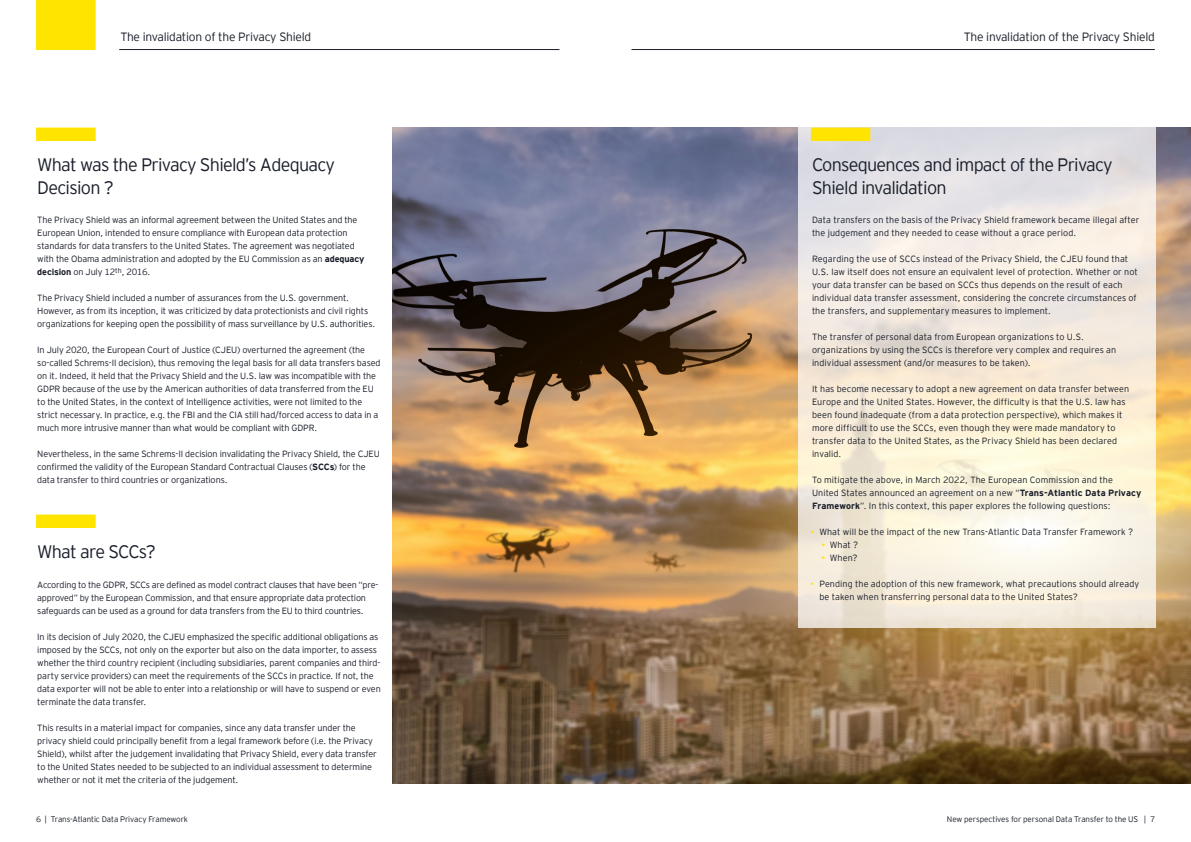
<style>
.page{position:relative;width:1191px;height:842px;background:#fff}
.page>*{position:absolute;margin:0;border:0;box-sizing:border-box;transform-origin:0 0}
.t1{font:300 18px/23.4px "EY Interstate";letter-spacing:-.04em;color:#181d29}
.t2{font:300 12px "EY Interstate";letter-spacing:-.02em;color:#181d29}
.t3{font:300 9px/13px "EY Interstate";letter-spacing:-.01em;color:#181d29}
.t4{font:300 9px/13px "EY Interstate";letter-spacing:.01em;color:#181d29}
.t5{font:300 8px "EY Interstate";letter-spacing:-.01em;color:#181d29}
.s1{font-weight:700}
.s2{color:#ffe400}
</style>
<div class="page">
<img style="left:393px;top:128px;width:798px;height:655px">
<svg style="left:798px;top:128px;width:357px;height:500px;background:#f1eade"></svg>
<hr style="left:631px;top:49px;width:523px;height:1px;background:#181d29">
<div style="left:37px;top:0;width:58px;height:49px;background:#ffe400"></div>
<div style="left:36px;top:0;width:60px;height:50px;border:1px solid #ffe400"></div>
<hr style="left:119px;top:49px;width:440px;height:1px;background:#181d29">
<div style="left:36px;top:128px;width:60px;height:13px;background:#ffe400"></div>
<div style="left:36px;top:514px;width:60px;height:14px;background:#ffe400;border:1px solid #ffe400"></div>
<div style="left:811px;top:128px;width:59px;height:13px;background:#ffe400"></div>
<h2 class="t2" style="left:120px;top:29px;width:192px">The invalidation of the Privacy Shield</h2>
<h2 class="t2" style="left:964px;top:29px;width:192px">The invalidation of the Privacy Shield</h2>
<h1 class="t1" style="left:37px;top:152px;width:299px">What was the Privacy Shield’s Adequacy<br>Decision ?</h1>
<p class="t3" style="left:37px;top:212px;width:329px">The Privacy Shield was an informal agreement between the United States and the European Union, intended to ensure compliance with European data protection standards for data transfers to the United States. The agreement was negotiated with the Obama administration and adopted by the EU Commission as an <span class="s1">adequacy decision</span> on July 12<sup>th</sup>, 2016.</p>
<p class="t3" style="left:37px;top:290px;width:339px">The Privacy Shield included a number of assurances from the U.S. government.<br>However, as from its inception, it was criticized by data protectionists and civil rights organizations for keeping open the possibility of mass surveillance by U.S. authorities.</p>
<p class="t3" style="left:37px;top:342px;width:345px">In July 2020, the European Court of Justice (CJEU) overturned the agreement (the so-called Schrems-II decision), thus removing the legal basis for all data transfers based on it. Indeed, it held that the Privacy Shield and the U.S. law was incompatible with the GDPR because of the use by the American authorities of data transferred from the EU to the United States, in the context of Intelligence activities, were not limited to the strict necessary. In practice, e.g. the FBI and the CIA still had/forced access to data in a much more intrusive manner than what would be compliant with GDPR.</p>
<p class="t3" style="left:37px;top:446px;width:344px">Nevertheless, in the same Schrems-II decision invalidating the Privacy Shield, the CJEU confirmed the validity of the European Standard Contractual Clauses (<span class="s1">SCCs</span>) for the data transfer to third countries or organizations.</p>
<h1 class="t1" style="left:37px;top:539px;width:120px">What are SCCs?</h1>
<p class="t3" style="left:37px;top:577px;width:343px">According to the GDPR, SCCs are defined as model contract clauses that have been “pre&shy;approved” by the European Commission, and that ensure appropriate data protection safeguards can be used as a ground for data transfers from the EU to third countries.</p>
<p class="t3" style="left:37px;top:629px;width:345px">In its decision of July 2020, the CJEU emphasized the specific additional obligations as imposed by the SCCs, not only on the exporter but also on the data importer, to assess whether the third country recipient (including subsidiaries, parent companies and third&shy;party service providers) can meet the requirements of the SCCs in practice. If not, the data exporter will not be able to enter into a relationship or will have to suspend or even terminate the data transfer.</p>
<p class="t3" style="left:37px;top:720px;width:341px">This results in a material impact for companies, since any data transfer under the privacy shield could principally benefit from a legal framework before (i.e. the Privacy Shield), whilst after the judgement invalidating that Privacy Shield, every data transfer to the United States needed to be subjected to an individual assessment to determine whether or not it met the criteria of the judgement.</p>
<h1 class="t1" style="left:812px;top:152px;width:302px">Consequences and impact of the Privacy<br>Shield invalidation</h1>
<p class="t4" style="left:812px;top:212px;width:329px">Data transfers on the basis of the Privacy Shield framework became illegal after the judgement and they needed to cease without a grace period.</p>
<p class="t3" style="left:812px;top:251px;width:327px">Regarding the use of SCCs instead of the Privacy Shield, the CJEU found that U.S. law itself does not ensure an equivalent level of protection. Whether or not your data transfer can be based on SCCs thus depends on the result of each individual data transfer assessment, considering the concrete circumstances of the transfers, and supplementary measures to implement.</p>
<p class="t3" style="left:812px;top:329px;width:306px">The transfer of personal data from European organizations to U.S. organizations by using the SCCs is therefore very complex and requires an individual assessment (and/or measures to be taken).</p>
<p class="t3" style="left:812px;top:381px;width:319px">It has become necessary to adopt a new agreement on data transfer between Europe and the United States. However, the difficulty is that the U.S. law has been found inadequate (from a data protection perspective), which makes it more difficult to use the SCCs, even though they were made mandatory to transfer data to the United States, as the Privacy Shield has been declared invalid.</p>
<p class="t3" style="left:812px;top:472px;width:331px">To mitigate the above, in March 2022, The European Commission and the<br>United States announced an agreement on a new “<span class="s1">Trans-Atlantic Data Privacy<br>Framework</span>”. In this context, this paper explores the following questions:</p>
<p class="t3" style="left:811px;top:524px;width:324px"><span class="s2">•</span> What will be the impact of the new Trans-Atlantic Data Transfer Framework ?</p>
<p class="t3" style="left:822px;top:537px;width:38px"><span class="s2">•</span> What ?</p>
<p class="t3" style="left:822px;top:550px;width:37px"><span class="s2">•</span> When?</p>
<p class="t3" style="left:819px;top:576px;width:321px;text-indent:-9px"><span class="s2">•</span> Pending the adoption of this new framework, what precautions should already be taken when transferring personal data to the United States?</p>
<p class="t5" style="left:36px;top:813px;width:153px">6 | Trans-Atlantic Data Privacy Framework</p>
<p class="t5" style="left:946px;top:813px;width:210px">New perspectives for personal Data Transfer to the US | 7</p>
</div>
